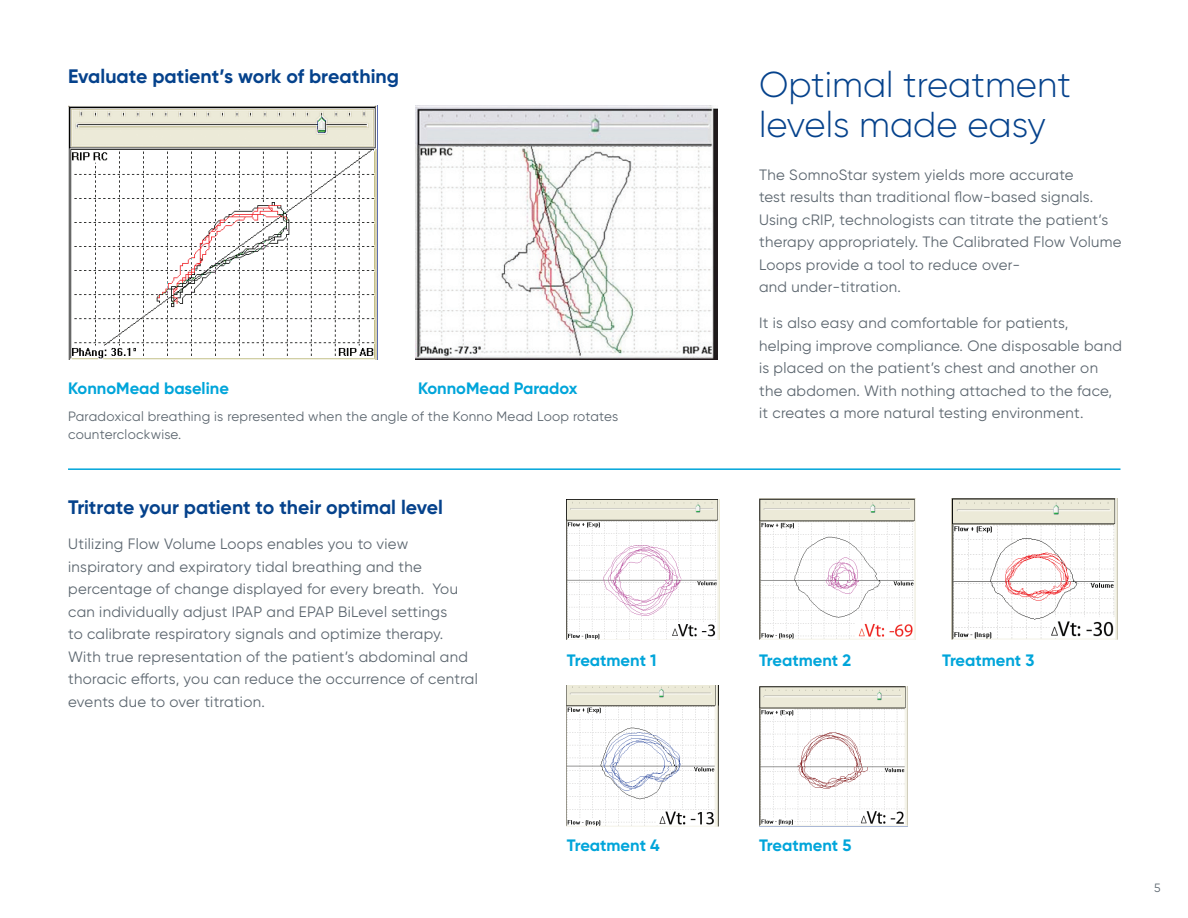
<style>
.page{position:relative;width:1188px;height:918px;background:#fff}
.page>*{position:absolute;margin:0;border:0;box-sizing:border-box;transform-origin:0 0}
.Headline_Light_24_27{font:300 36px/40.5px "Gilroy";color:#05428c}
.Subhead_Bold_13{font:700 19.5px "Gilroy";color:#05428c}
.Body_Copy_Emph_11_16{font:700 16.5px "Gilroy";color:#00a5da}
.Body_Copy_11_16{font:15px/22.5px "Gilroy";letter-spacing:.02em;color:#5c666f}
.Bullets{font:13.5px/18px "Gilroy";letter-spacing:.02em;color:#5c666f}
.t1{font:12px "Gilroy";color:#5c666f}
</style>
<div class="page">
<img style="left:567px;top:499px;width:152px;height:141px">
<img style="left:759px;top:499px;width:157px;height:141px">
<img style="left:951px;top:499px;width:167px;height:141px">
<img style="left:567px;top:685px;width:151px;height:141px">
<img style="left:759px;top:686px;width:149px;height:140px">
<img style="left:415px;top:106px;width:303px;height:254px">
<img style="left:68px;top:106px;width:310px;height:254px">
<hr style="left:68px;top:468px;width:1053px;height:2px;background:#00a5da">
<p class="Subhead_Bold_13" style="left:68px;top:64px;width:333px">Evaluate patient’s work of breathing</p>
<p class="Body_Copy_Emph_11_16" style="left:68px;top:378px;width:162px">KonnoMead baseline</p>
<p class="Body_Copy_Emph_11_16" style="left:418px;top:378px;width:161px">KonnoMead Paradox</p>
<p class="Bullets" style="left:68px;top:407px;width:552px">Paradoxical breathing is represented when the angle of the Konno Mead Loop rotates counterclockwise.</p>
<p class="Subhead_Bold_13" style="left:68px;top:495px;width:377px">Tritrate your patient to their optimal level</p>
<p class="Headline_Light_24_27" style="left:759px;top:63px;width:313px">Optimal treatment levels made easy</p>
<p class="Body_Copy_11_16" style="left:759px;top:163px;width:364px">The SomnoStar system yields more accurate<br>test results than traditional flow-based signals.<br>Using cRIP, technologists can titrate the patient’s therapy appropriately. The Calibrated Flow Volume Loops provide a tool to reduce over-<br>and under-titration.</p>
<p class="Body_Copy_11_16" style="left:759px;top:312px;width:364px">It is also easy and comfortable for patients, helping improve compliance. One disposable band is placed on the patient’s chest and another on the abdomen. With nothing attached to the face, it creates a more natural testing environment.</p>
<p class="Body_Copy_11_16" style="left:68px;top:533px;width:411px">Utilizing Flow Volume Loops enables you to view inspiratory and expiratory tidal breathing and the percentage of change displayed for every breath. You can individually adjust IPAP and EPAP BiLevel settings<br>to calibrate respiratory signals and optimize therapy.<br>With true representation of the patient’s abdominal and thoracic efforts, you can reduce the occurrence of central events due to over titration.</p>
<p class="Body_Copy_Emph_11_16" style="left:567px;top:650px;width:91px">Treatment 1</p>
<p class="Body_Copy_Emph_11_16" style="left:759px;top:650px;width:94px">Treatment 2</p>
<p class="Body_Copy_Emph_11_16" style="left:942px;top:650px;width:94px">Treatment 3</p>
<p class="Body_Copy_Emph_11_16" style="left:567px;top:835px;width:94px">Treatment 4</p>
<p class="Body_Copy_Emph_11_16" style="left:759px;top:835px;width:94px">Treatment 5</p>
<p class="t1" style="left:1154px;top:880px;width:8px">5</p>
</div>
